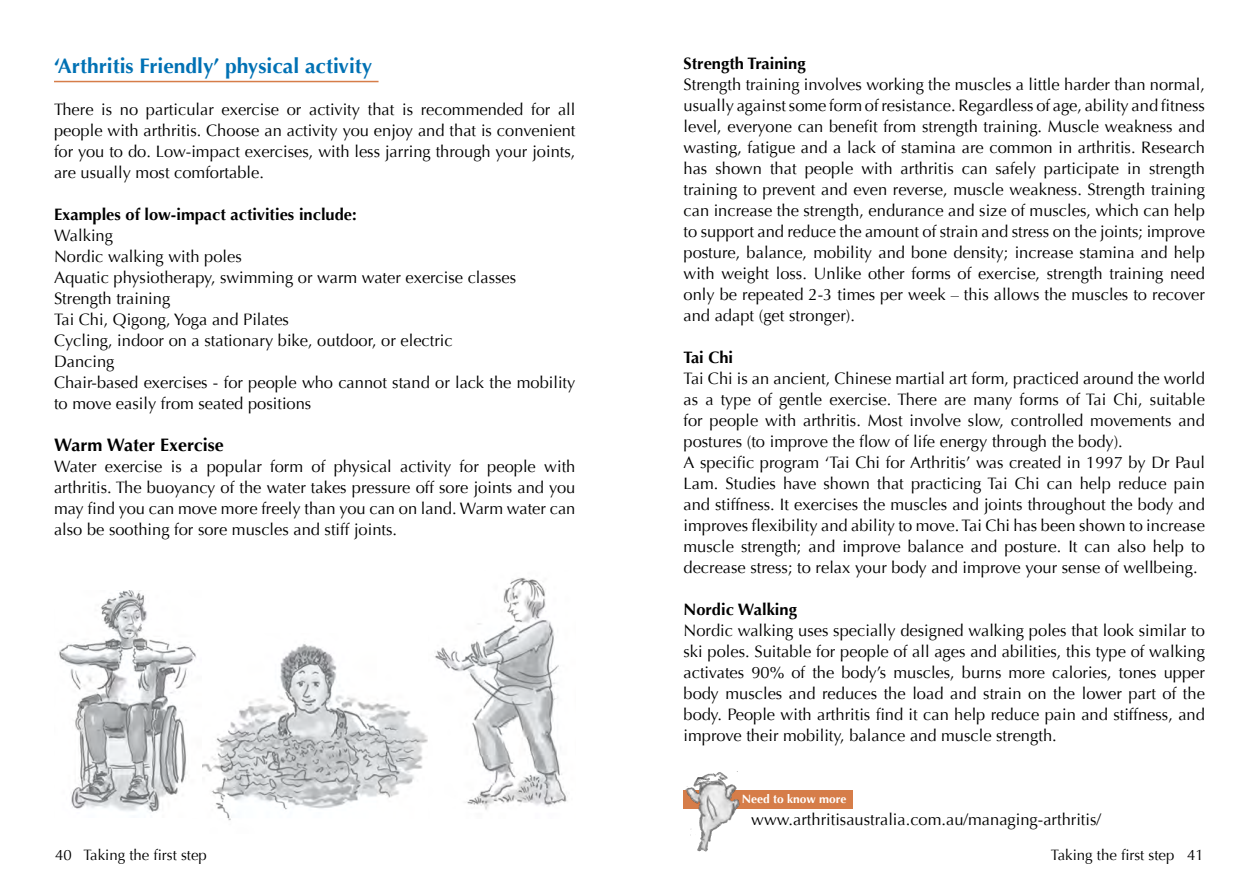
<style>
.page{position:relative;width:1259px;height:893px;background:#fff}
.page>*{position:absolute;margin:0;border:0;box-sizing:border-box;transform-origin:0 0}
.t1{font:700 21px "Optima";color:#0071b4}
.t2{font:700 18px "Optima";color:#000}
.t3{font:16.5px/21px "Optima";color:#000;text-align:justify}
.t4{font:700 16.5px "Optima";color:#000}
.t5{font:15px "Optima";color:#000}
.t6{font:700 12px "Optima";color:#fff}
</style>
<div class="page">
<img style="left:202px;top:644px;width:226px;height:177px">
<hr style="left:54px;top:81px;width:324px;height:1px;background:#d67d49">
<img style="left:59px;top:590px;width:138px;height:222px">
<img style="left:435px;top:577px;width:133px;height:233px">
<div style="left:683px;top:791px;width:169px;height:18px;background:#d67d49"></div>
<img style="left:684px;top:772px;width:57px;height:79px">
<p class="t1" style="left:54px;top:54px;width:320px">‘Arthritis Friendly’ physical activity</p>
<p class="t3" style="left:54px;top:99px;width:523px">There is no particular exercise or activity that is recommended for all people with arthritis. Choose an activity you enjoy and that is convenient for you to do. Low-impact exercises, with less jarring through your joints, are usually most comfortable.</p>
<p class="t4" style="left:54px;top:205px;width:304px">Examples of low-impact activities include:</p>
<p class="t3" style="left:54px;top:225px;width:523px;text-align:left">Walking<br>Nordic walking with poles<br>Aquatic physiotherapy, swimming or warm water exercise classes Strength training<br>Tai Chi, Qigong, Yoga and Pilates<br>Cycling, indoor on a stationary bike, outdoor, or electric<br>Dancing<br>Chair-based exercises - for people who cannot stand or lack the mobility to move easily from seated positions</p>
<p class="t2" style="left:54px;top:435px;width:171px">Warm Water Exercise</p>
<p class="t3" style="left:54px;top:456px;width:523px">Water exercise is a popular form of physical activity for people with arthritis. The buoyancy of the water takes pressure off sore joints and you may find you can move more freely than you can on land. Warm water can also be soothing for sore muscles and stiff joints.</p>
<p class="t4" style="left:683px;top:54px;width:124px">Strength Training</p>
<p class="t3" style="left:683px;top:74px;width:523px">Strength training involves working the muscles a little harder than normal, usually against some form of resistance. Regardless of age, ability and fitness level, everyone can benefit from strength training. Muscle weakness and wasting, fatigue and a lack of stamina are common in arthritis. Research has shown that people with arthritis can safely participate in strength training to prevent and even reverse, muscle weakness. Strength training can increase the strength, endurance and size of muscles, which can help to support and reduce the amount of strain and stress on the joints; improve posture, balance, mobility and bone density; increase stamina and help with weight loss. Unlike other forms of exercise, strength training need only be repeated 2-3 times per week – this allows the muscles to recover and adapt (get stronger).</p>
<p class="t4" style="left:683px;top:348px;width:51px">Tai Chi</p>
<p class="t3" style="left:683px;top:368px;width:523px;text-align:left">Tai Chi is an ancient, Chinese martial art form, practiced around the world as a type of gentle exercise. There are many forms of Tai Chi, suitable for people with arthritis. Most involve slow, controlled movements and postures (to improve the flow of life energy through the body).<br>A specific program ‘Tai Chi for Arthritis’ was created in 1997 by Dr Paul Lam. Studies have shown that practicing Tai Chi can help reduce pain and stiffness. It exercises the muscles and joints throughout the body and improves flexibility and ability to move. Tai Chi has been shown to increase muscle strength; and improve balance and posture. It can also help to decrease stress; to relax your body and improve your sense of wellbeing.</p>
<p class="t4" style="left:683px;top:600px;width:115px">Nordic Walking</p>
<p class="t3" style="left:683px;top:620px;width:523px">Nordic walking uses specially designed walking poles that look similar to ski poles. Suitable for people of all ages and abilities, this type of walking activates 90% of the body’s muscles, burns more calories, tones upper body muscles and reduces the load and strain on the lower part of the body. People with arthritis find it can help reduce pain and stiffness, and improve their mobility, balance and muscle strength.</p>
<p class="t6" style="left:742px;top:792px;width:106px">Need to know more</p>
<p class="t3" style="left:751px;top:809px;width:351px">www.arthritisaustralia.com.au/managing-arthritis/</p>
<p class="t5" style="left:55px;top:846px;width:153px">40 Taking the first step</p>
<p class="t5" style="left:1051px;top:846px;width:154px">Taking the first step 41</p>
</div>
